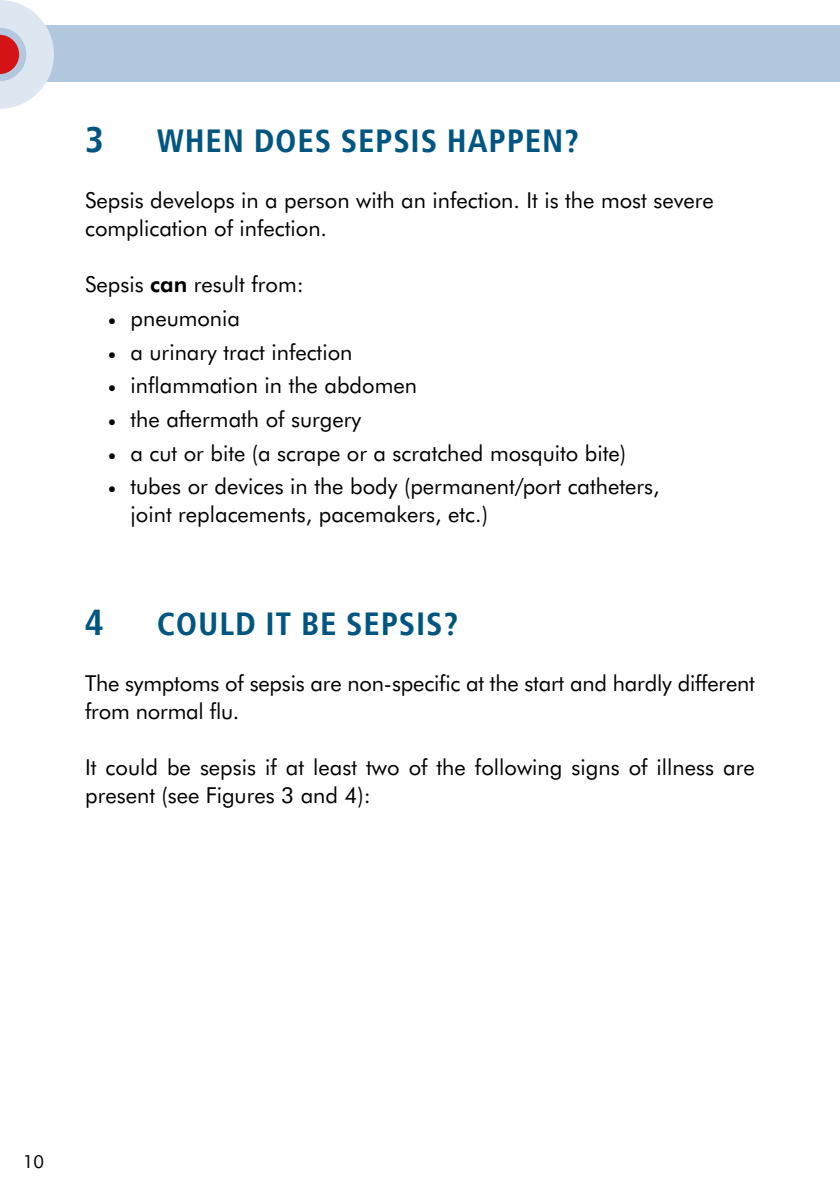
<style>
.page{position:relative;width:840px;height:1191px;background:#fff}
.page>*{position:absolute;margin:0;border:0;box-sizing:border-box;transform-origin:0 0}
.t1{font:700 36px "Transit Offc";color:#005681}
.t2{font:700 32px "Transit Offc";letter-spacing:.02em;color:#005681}
.t3{font:22px/28px "Futura BT";color:#000}
.t4{font:18px "Futura BT";color:#000}
.s1{font-weight:700}
.s2{font-family:"Minion Pro"}
</style>
<div class="page">
<div style="left:0;top:26px;width:839px;height:56px;background:#b1c8df"></div>
<svg style="left:0;top:0;width:68px;height:109px"></svg>
<h1 class="t1" style="left:85px;top:116px;width:20px">3</h1>
<h2 class="t2" style="left:157px;top:120px;width:424px">WHEN DOES SEPSIS HAPPEN?</h2>
<p class="t3" style="left:85px;top:186px;width:630px">Sepsis develops in a person with an infection. It is the most severe complication of infection.</p>
<p class="t3" style="left:85px;top:270px;width:220px">Sepsis <span class="s1">can</span> result from:</p>
<p class="t3" style="left:108px;top:304px;width:134px"><span class="s2">•</span> pneumonia</p>
<p class="t3" style="left:108px;top:337px;width:246px"><span class="s2">•</span> a urinary tract infection</p>
<p class="t3" style="left:108px;top:371px;width:310px"><span class="s2">•</span> inflammation in the abdomen</p>
<p class="t3" style="left:108px;top:405px;width:254px"><span class="s2">•</span> the aftermath of surgery</p>
<p class="t3" style="left:108px;top:438px;width:519px"><span class="s2">•</span> a cut or bite (a scrape or a scratched mosquito bite)</p>
<p class="t3" style="left:130px;top:472px;width:530px;text-indent:-23px"><span class="s2">•</span> tubes or devices in the body (permanent/port catheters, joint replacements, pacemakers, etc.)</p>
<h1 class="t1" style="left:85px;top:599px;width:20px">4</h1>
<h2 class="t2" style="left:157px;top:603px;width:303px">COULD IT BE SEPSIS?</h2>
<p class="t3" style="left:85px;top:669px;width:671px">The symptoms of sepsis are non-specific at the start and hardly different from normal flu.</p>
<p class="t3" style="left:85px;top:753px;width:670px">It could be sepsis if at least two of the following signs of illness are present (see Figures 3 and 4):</p>
<p class="t4" style="left:23px;top:1150px;width:23px">10</p>
</div>
